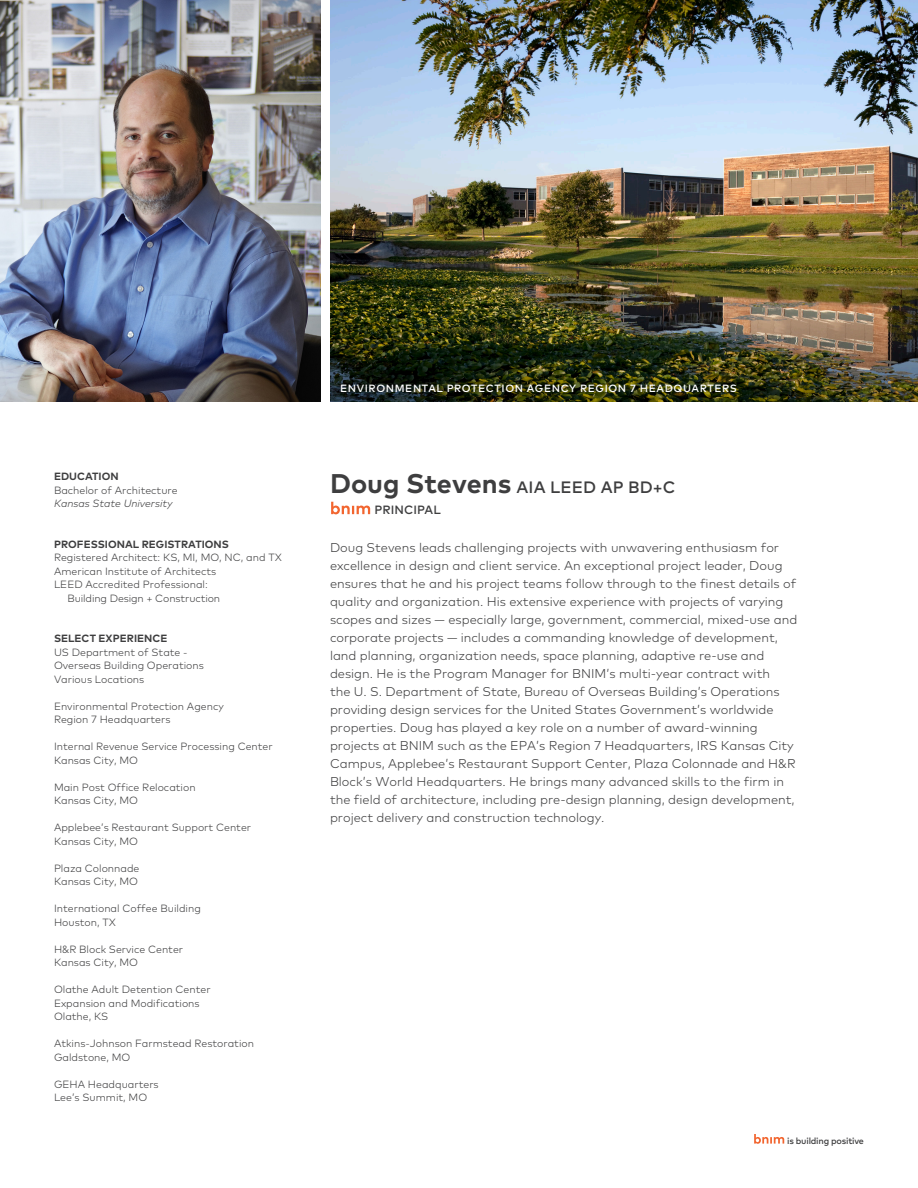
<style>
.page{position:relative;width:918px;height:1188px;background:#fff}
.page>*{position:absolute;margin:0;border:0;box-sizing:border-box;transform-origin:0 0}
.t1{font:500 16.5px "Mark OT";letter-spacing:.005em;color:#3e3e3f}
.Body_Copy{font:300 12.75px/18px "Mark OT";color:#3e3e3f}
.t2{font:500 12px "Mark OT";letter-spacing:.005em;color:#3e3e3f}
.Details_-_Bullets{font:300 10.5px "Mark OT";color:#3e3e3f}
.Details{font:300 10.5px "Mark OT";letter-spacing:-.005em;color:#3e3e3f}
.t3{font:700 10.5px "Mark OT";letter-spacing:.005em;color:#3e3e3f}
.t4{font:500 10.5px "Mark OT";letter-spacing:.055em;color:#fff}
.t5{font:italic 300 10.5px "Mark OT";color:#3e3e3f}
.t6{font:500 9px "Mark OT";letter-spacing:-.025em;color:#3e3e3f}
.s1{font-weight:700;font-size:27px}
</style>
<div class="page">
<svg style="left:754px;top:1134px;width:30px;height:10px"></svg>
<svg style="left:331px;top:502px;width:39px;height:12px"></svg>
<img style="left:0;top:0;width:321px;height:402px">
<img style="left:330px;top:0;width:588px;height:280px">
<img style="left:330px;top:280px;width:588px;height:122px">
<p class="t3" style="left:54px;top:470px;width:66px">EDUCATION</p>
<p class="Details_-_Bullets" style="left:54px;top:484px;width:125px">Bachelor of Architecture</p>
<p class="t5" style="left:54px;top:497px;width:120px">Kansas State University</p>
<p class="t3" style="left:54px;top:537px;width:177px">PROFESSIONAL REGISTRATIONS</p>
<p class="Details_-_Bullets" style="left:54px;top:551px;width:229px">Registered Architect: KS, MI, MO, NC, and TX</p>
<p class="Details_-_Bullets" style="left:54px;top:565px;width:164px">American Institute of Architects</p>
<p class="Details" style="left:54px;top:578px;width:155px">LEED Accredited Professional:</p>
<p class="Details" style="left:68px;top:592px;width:154px">Building Design + Construction</p>
<p class="t3" style="left:54px;top:632px;width:115px">SELECT EXPERIENCE</p>
<p class="Details_-_Bullets" style="left:54px;top:646px;width:135px">US Department of State -</p>
<p class="Details_-_Bullets" style="left:54px;top:659px;width:151px">Overseas Building Operations</p>
<p class="Details_-_Bullets" style="left:54px;top:673px;width:92px">Various Locations</p>
<p class="Details_-_Bullets" style="left:54px;top:700px;width:171px">Environmental Protection Agency</p>
<p class="Details_-_Bullets" style="left:54px;top:713px;width:118px">Region 7 Headquarters</p>
<p class="Details_-_Bullets" style="left:54px;top:740px;width:220px">Internal Revenue Service Processing Center</p>
<p class="Details_-_Bullets" style="left:54px;top:754px;width:86px">Kansas City, MO</p>
<p class="Details_-_Bullets" style="left:54px;top:781px;width:143px">Main Post Office Relocation</p>
<p class="Details_-_Bullets" style="left:54px;top:794px;width:86px">Kansas City, MO</p>
<p class="Details_-_Bullets" style="left:54px;top:821px;width:199px">Applebee’s Restaurant Support Center</p>
<p class="Details_-_Bullets" style="left:54px;top:835px;width:86px">Kansas City, MO</p>
<p class="Details_-_Bullets" style="left:54px;top:862px;width:87px">Plaza Colonnade</p>
<p class="Details_-_Bullets" style="left:54px;top:875px;width:86px">Kansas City, MO</p>
<p class="Details_-_Bullets" style="left:54px;top:902px;width:148px">International Coffee Building</p>
<p class="Details_-_Bullets" style="left:54px;top:916px;width:64px">Houston, TX</p>
<p class="Details_-_Bullets" style="left:54px;top:943px;width:131px">H&amp;R Block Service Center</p>
<p class="Details_-_Bullets" style="left:54px;top:956px;width:86px">Kansas City, MO</p>
<p class="Details_-_Bullets" style="left:54px;top:983px;width:158px">Olathe Adult Detention Center</p>
<p class="Details_-_Bullets" style="left:54px;top:997px;width:147px">Expansion and Modifications</p>
<p class="Details_-_Bullets" style="left:54px;top:1010px;width:56px">Olathe, KS</p>
<p class="Details_-_Bullets" style="left:54px;top:1037px;width:202px">Atkins-Johnson Farmstead Restoration</p>
<p class="Details_-_Bullets" style="left:54px;top:1051px;width:78px">Galdstone, MO</p>
<p class="Details_-_Bullets" style="left:54px;top:1078px;width:106px">GEHA Headquarters</p>
<p class="Details_-_Bullets" style="left:54px;top:1091px;width:95px">Lee’s Summit, MO</p>
<p class="t4" style="left:340px;top:381px;width:398px">ENVIRONMENTAL PROTECTION AGENCY REGION 7 HEADQUARTERS</p>
<p class="t1" style="left:330px;top:477px;width:347px"><span class="s1">Doug Stevens</span> AIA LEED AP BD+C</p>
<p class="t2" style="left:375px;top:502px;width:68px">PRINCIPAL</p>
<p class="Body_Copy" style="left:330px;top:539px;width:469px">Doug Stevens leads challenging projects with unwavering enthusiasm for excellence in design and client service. An exceptional project leader, Doug ensures that he and his project teams follow through to the finest details of quality and organization. His extensive experience with projects of varying scopes and sizes — especially large, government, commercial, mixed-use and corporate projects — includes a commanding knowledge of development, land planning, organization needs, space planning, adaptive re-use and design. He is the Program Manager for BNIM’s multi-year contract with<br>the U. S. Department of State, Bureau of Overseas Building’s Operations providing design services for the United States Government’s worldwide properties. Doug has played a key role on a number of award-winning projects at BNIM such as the EPA’s Region 7 Headquarters, IRS Kansas City Campus, Applebee’s Restaurant Support Center, Plaza Colonnade and H&amp;R Block’s World Headquarters. He brings many advanced skills to the firm in the field of architecture, including pre-design planning, design development, project delivery and construction technology.</p>
<p class="t6" style="left:787px;top:1135px;width:78px">is building positive</p>
</div>
